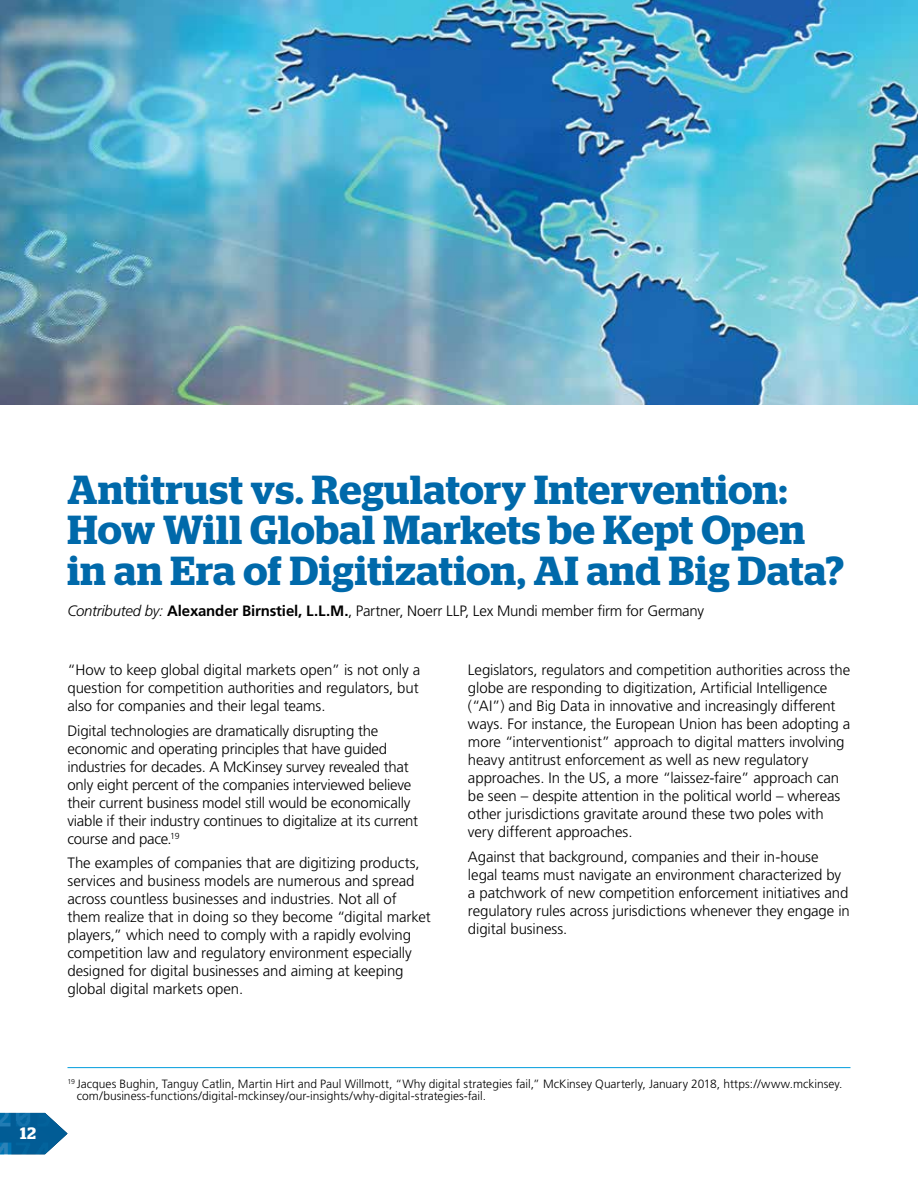
<style>
.page{position:relative;width:918px;height:1188px;background:#fff}
.page>*{position:absolute;margin:0;border:0;box-sizing:border-box;transform-origin:0 0}
.t1{font:600 40.5px/40.5px "Stag";letter-spacing:.015em;color:#0069aa}
.t2{font:600 16.5px "Stag";color:#fff}
.t3{font:300 15px/18px "Frutiger";letter-spacing:-.01em;color:#000}
.t4{font:300 12px/12px "Frutiger";color:#000}
.s1{font-style:italic}
.s2{font-weight:700}
</style>
<div class="page">
<svg style="left:0;top:1113px;width:68px;height:41px"></svg>
<hr style="left:68px;top:1067px;width:782px;height:1px;background:#009ddc">
<img style="left:0;top:0;width:565px;height:405px">
<img style="left:565px;top:0;width:353px;height:405px">
<h1 class="t1" style="left:68px;top:469px;width:778px">Antitrust vs. Regulatory Intervention:<br>How Will Global Markets be Kept Open in an Era of Digitization, AI and Big Data?</h1>
<p class="t3" style="left:68px;top:602px;width:638px"><span class="s1">Contributed by:</span> <span class="s2">Alexander Birnstiel, L.L.M.</span>, Partner, Noerr LLP, Lex Mundi member firm for Germany</p>
<p class="t3" style="left:68px;top:661px;width:354px;text-align:justify">“How to keep global digital markets open” is not only a question for competition authorities and regulators, but also for companies and their legal teams.</p>
<p class="t3" style="left:68px;top:721px;width:352px">Digital technologies are dramatically disrupting the economic and operating principles that have guided industries for decades. A McKinsey survey revealed that only eight percent of the companies interviewed believe their current business model still would be economically viable if their industry continues to digitalize at its current course and pace.<sup>19</sup></p>
<p class="t3" style="left:67px;top:854px;width:365px">The examples of companies that are digitizing products, services and business models are numerous and spread across countless businesses and industries. Not all of them realize that in doing so they become “digital market players,” which need to comply with a rapidly evolving competition law and regulatory environment especially designed for digital businesses and aiming at keeping global digital markets open.</p>
<p class="t3" style="left:468px;top:661px;width:384px">Legislators, regulators and competition authorities across the globe are responding to digitization, Artificial Intelligence (“AI”) and Big Data in innovative and increasingly different ways. For instance, the European Union has been adopting a more “interventionist” approach to digital matters involving heavy antitrust enforcement as well as new regulatory approaches. In the US, a more “laissez-faire” approach can be seen – despite attention in the political world – whereas other jurisdictions gravitate around these two poles with very different approaches.</p>
<p class="t3" style="left:468px;top:847px;width:383px">Against that background, companies and their in-house legal teams must navigate an environment characterized by a patchwork of new competition enforcement initiatives and regulatory rules across jurisdictions whenever they engage in digital business.</p>
<p class="t2" style="left:20px;top:1123px;width:17px">12</p>
<p class="t4" style="left:77px;top:1078px;width:767px;text-indent:-9px"><sup>19</sup> Jacques Bughin, Tanguy Catlin, Martin Hirt and Paul Willmott, “Why digital strategies fail,” McKinsey Quarterly, January 2018, https://www.mckinsey. com/business-functions/digital-mckinsey/our-insights/why-digital-strategies-fail.</p>
</div>
